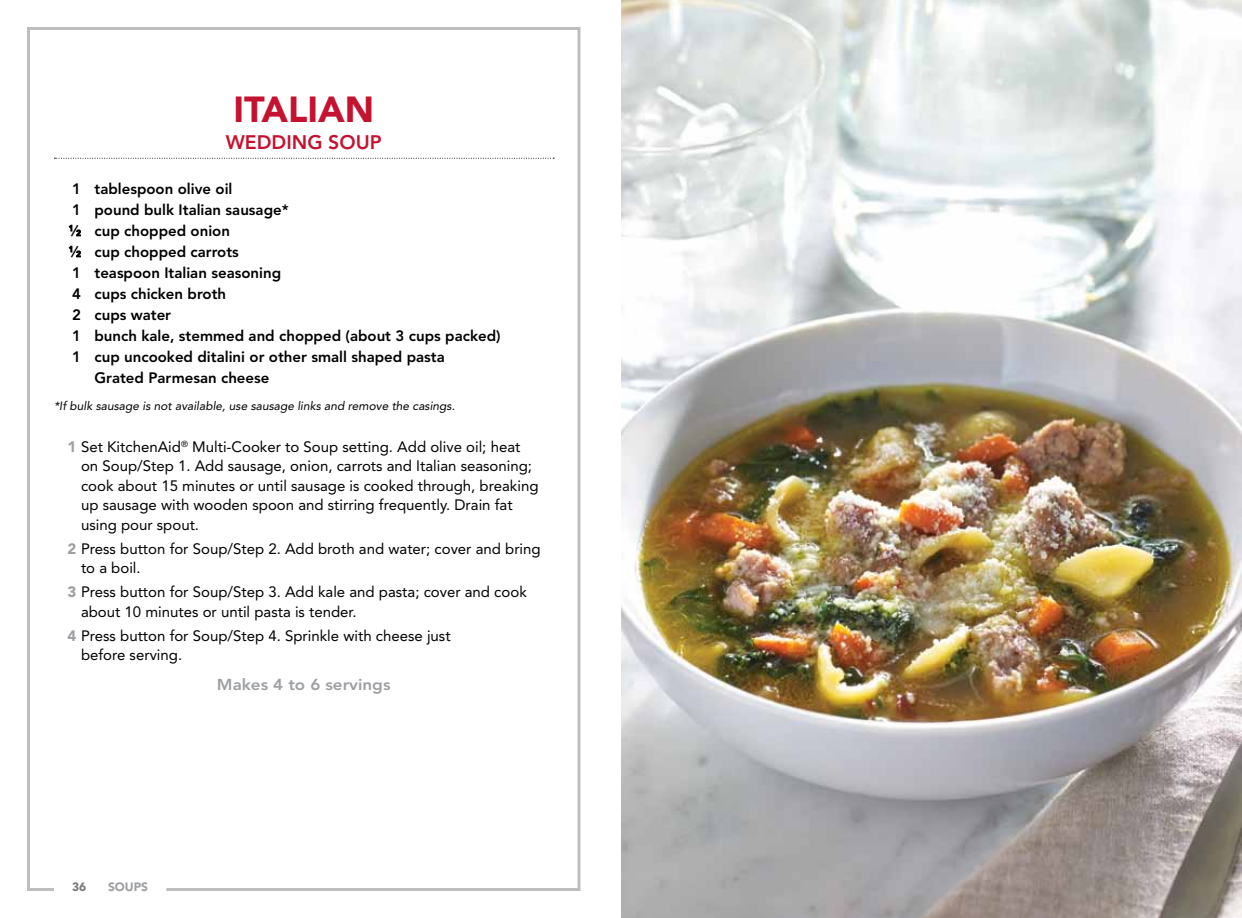
<style>
.page{position:relative;width:1242px;height:918px;background:#fff}
.page>*{position:absolute;margin:0;border:0;box-sizing:border-box;transform-origin:0 0}
.t1{font:900 36px "Avenir";color:#c41230}
.t2{font:800 19.5px "Avenir";color:#c41230}
.t3{font:800 15.75px "Avenir";color:#9d9fa2;scale:1.08 1}
.t4{font:15px/19.5px "Avenir";color:#000}
.t5{font:800 15px "Avenir";color:#000}
.t6{font:italic 12px "Avenir";color:#000}
.t7{font:900 12px "Avenir";color:#9d9fa2}
.t8{font:900 12px "Avenir";color:#77787b}
.s1{font-size:8.25px}
.s2{font-weight:900;color:#9d9fa2}
</style>
<div class="page">
<svg style="left:27px;top:27px;width:554px;height:864px"></svg>
<img style="left:621px;top:0;width:621px;height:918px">
<svg style="left:54px;top:158px;width:500px;height:1px"></svg>
<svg style="left:69px;top:225px;width:12px;height:11px"></svg>
<svg style="left:69px;top:246px;width:12px;height:11px"></svg>
<h1 class="t1" style="left:233px;top:88px;width:142px">ITALIAN</h1>
<h2 class="t2" style="left:226px;top:131px;width:157px">Wedding Soup</h2>
<p class="t5" style="left:72px;top:180px;width:162px">1 tablespoon olive oil</p>
<p class="t5" style="left:72px;top:201px;width:218px">1 pound bulk Italian sausage*</p>
<p class="t5" style="left:69px;top:222px;width:163px"><sup>1</sup>⁄<span class="s1">2</span> cup chopped onion</p>
<p class="t5" style="left:69px;top:243px;width:172px"><sup>1</sup>⁄<span class="s1">2</span> cup chopped carrots</p>
<p class="t5" style="left:72px;top:264px;width:211px">1 teaspoon Italian seasoning</p>
<p class="t5" style="left:72px;top:285px;width:156px">4 cups chicken broth</p>
<p class="t5" style="left:72px;top:306px;width:101px">2 cups water</p>
<p class="t5" style="left:72px;top:327px;width:430px">1 bunch kale, stemmed and chopped (about 3 cups packed)</p>
<p class="t5" style="left:72px;top:348px;width:374px">1 cup uncooked ditalini or other small shaped pasta</p>
<p class="t5" style="left:94px;top:369px;width:176px">Grated Parmesan cheese</p>
<p class="t6" style="left:54px;top:399px;width:403px">*If bulk sausage is not available, use sausage links and remove the casings.</p>
<p class="t4" style="left:81px;top:437px;width:459px;text-indent:-13px"><span class="s2">1</span> Set KitchenAid<sup>®</sup> Multi-Cooker to Soup setting. Add olive oil; heat on Soup/Step 1. Add sausage, onion, carrots and Italian seasoning; cook about 15 minutes or until sausage is cooked through, breaking up sausage with wooden spoon and stirring frequently. Drain fat using pour spout.</p>
<p class="t4" style="left:81px;top:539px;width:461px;text-indent:-13px"><span class="s2">2</span> Press button for Soup/Step 2. Add broth and water; cover and bring to a boil.</p>
<p class="t4" style="left:81px;top:582px;width:447px;text-indent:-13px"><span class="s2">3</span> Press button for Soup/Step 3. Add kale and pasta; cover and cook about 10 minutes or until pasta is tender.</p>
<p class="t4" style="left:81px;top:626px;width:371px;text-indent:-13px"><span class="s2">4</span> Press button for Soup/Step 4. Sprinkle with cheese just before serving.</p>
<p class="t3" style="left:217px;top:676px;width:162px">M akes 4 to 6 servings</p>
<p class="t8" style="left:72px;top:880px;width:16px">36</p>
<p class="t7" style="left:108px;top:880px;width:41px">SOUPS</p>
</div>
